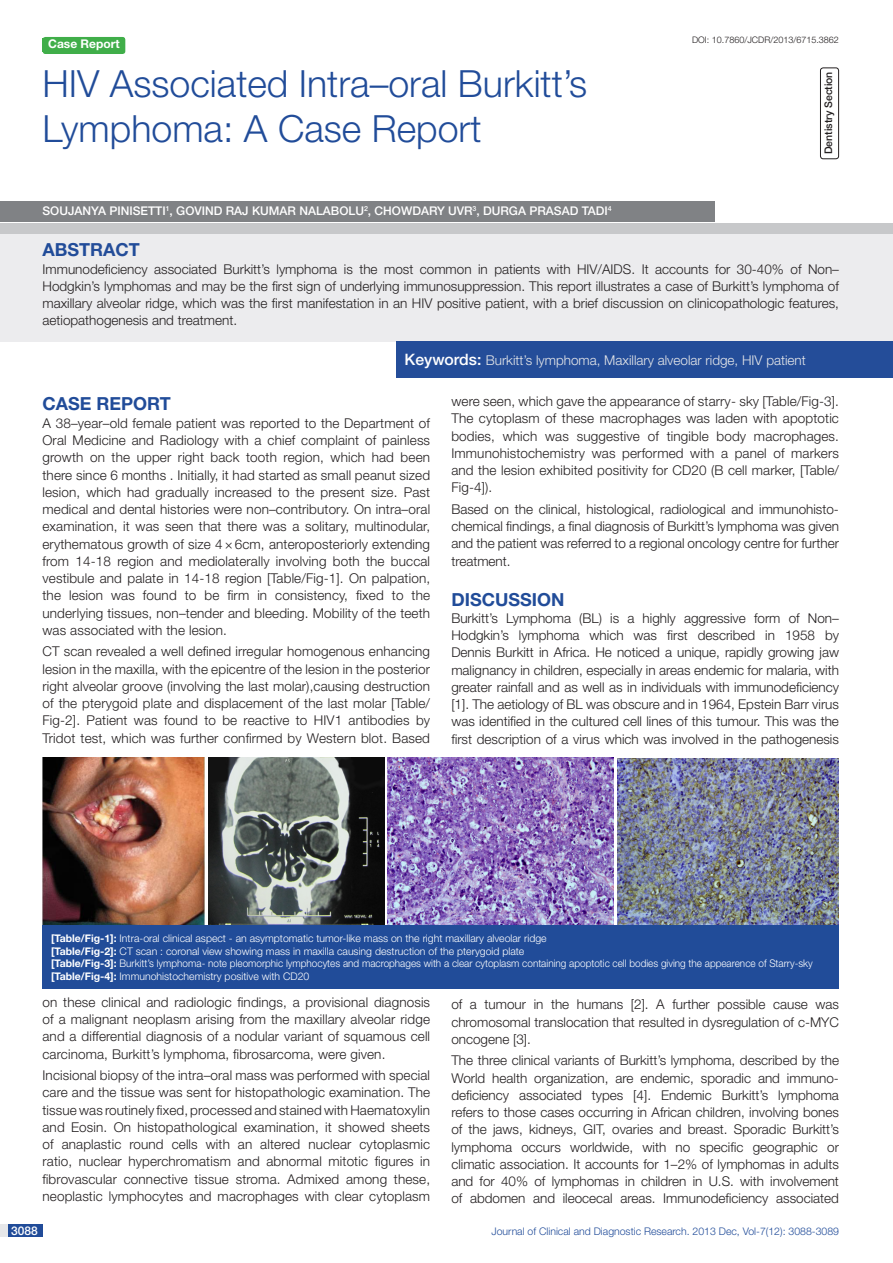
<style>
.page{position:relative;width:893px;height:1263px;background:#fff}
.page>*{position:absolute;margin:0;border:0;box-sizing:border-box;transform-origin:0 0}
.t1{font:300 37.5px/45px "Helvetica Neue";color:#214c99}
.Level_1{font:700 18px "Helvetica Neue";color:#214c99}
.Abstract_head{font:700 18px "Helvetica Neue";color:#214c99}
.Body_text{font:300 13.5px/17.2px "Helvetica Neue";color:#231f20;text-align:justify}
.Abstract_text{font:300 13.5px/17.2px "Helvetica Neue";color:#231f20;text-align:justify}
.t2{font:300 13.5px "Helvetica Neue";color:#e6e7e9}
.Author{font:500 12px "Helvetica Neue";color:#fff}
.t3{font:700 12px "Helvetica Neue";color:#fff}
.Table_text{font:300 10.5px "Helvetica Neue";color:#fff}
.Table_text-2{font:300 10.5px "Helvetica Neue";color:#fff;scale:.95 1}
.t4{font:300 10.5px "Helvetica Neue";color:#214c99}
.con_particulars{font:500 10.5px "Helvetica Neue";letter-spacing:-.01em;color:#231f20}
.DOI{font:300 9px "Helvetica Neue";color:#231f20}
.s1{color:#244d99}
.s2{font-weight:500;font-size:15.75px;color:#fff}
.s3{font-weight:700}
</style>
<div class="page">
<div style="left:0;top:1224px;width:43px;height:13px;background:#e6e7e9"></div>
<div style="left:8px;top:1224px;width:35px;height:13px;background:#214c99"></div>
<div style="left:43px;top:37px;width:82px;height:17px;background:#40ae49;border-radius:3px"></div>
<div style="left:0;top:223px;width:893px;height:12px;background:#c7c8ca"></div>
<div style="left:820px;top:68px;width:19px;height:91px;border:1px solid #231f20;border-radius:3px"></div>
<div style="left:0;top:201px;width:714px;height:21px;background:#808285"></div>
<div style="left:0;top:235px;width:893px;height:107px;background:#ececee"></div>
<div style="left:396px;top:341px;width:497px;height:37px;background:#244d99"></div>
<img style="left:43px;top:758px;width:161px;height:167px">
<img style="left:209px;top:758px;width:175px;height:167px">
<img style="left:388px;top:758px;width:225px;height:167px">
<img style="left:617px;top:759px;width:222px;height:166px">
<div style="left:43px;top:925px;width:796px;height:64px;background:#214c99"></div>
<p class="t3" style="left:48px;top:37px;width:73px">Case Report</p>
<p class="DOI" style="left:692px;top:35px;width:148px">DOI: 10.7860/JCDR/2013/6715.3862</p>
<p class="t1" style="left:43px;top:60px;width:546px">HIV Associated Intra–oral Burkitt’s<br>Lymphoma: A Case Report</p>
<p class="con_particulars" style="left:822px;top:154px;width:84px;rotate:-90deg">DENTISTRY SECTION</p>
<p class="Author" style="left:43px;top:203px;width:571px">SOUJANYA PINISETTI<sup>1</sup>, GOVIND RAJ KUMAR NALABOLU<sup>2</sup>, CHOWDARY UVR<sup>3</sup>, DURGA PRASAD TADI<sup>4</sup></p>
<p class="Abstract_head" style="left:43px;top:239px;width:98px">ABST<span class="s1">RAC</span>T</p>
<p class="Abstract_text" style="left:43px;top:260px;width:798px">Immunodeficiency associated Burkitt’s lymphoma is the most common in patients with HIV/AIDS. It accounts for 30-40% of Non– Hodgkin’s lymphomas and may be the first sign of underlying immunosuppression. This report illustrates a case of Burkitt’s lymphoma of maxillary alveolar ridge, which was the first manifestation in an HIV positive patient, with a brief discussion on clinicopathologic features, aetiopathogenesis and treatment.</p>
<p class="t2" style="left:405px;top:352px;width:403px"><span class="s2">KEYWORDS:</span> Burkitt’s lymphoma, Maxillary alveolar ridge, HIV patient</p>
<p class="Level_1" style="left:43px;top:393px;width:130px">Case Report</p>
<p class="Body_text" style="left:43px;top:414px;width:389px">A 38–year–old female patient was reported to the Department of Oral Medicine and Radiology with a chief complaint of painless growth on the upper right back tooth region, which had been there since 6 months . Initially, it had started as small peanut sized lesion, which had gradually increased to the present size. Past medical and dental histories were non–contributory. On intra–oral examination, it was seen that there was a solitary, multinodular, erythematous growth of size 4×6cm, anteroposteriorly extending from 14-18 region and mediolaterally involving both the buccal vestibule and palate in 14-18 region [Table/Fig-1]. On palpation, the lesion was found to be firm in consistency, fixed to the underlying tissues, non–tender and bleeding. Mobility of the teeth was associated with the lesion.</p>
<p class="Body_text" style="left:43px;top:642px;width:389px">CT scan revealed a well defined irregular homogenous enhancing lesion in the maxilla, with the epicentre of the lesion in the posterior right alveolar groove (involving the last molar),causing destruction of the pterygoid plate and displacement of the last molar [Table/ Fig-2]. Patient was found to be reactive to HIV1 antibodies by Tridot test, which was further confirmed by Western blot. Based</p>
<p class="Body_text" style="left:451px;top:392px;width:389px">were seen, which gave the appearance of starry- sky [Table/Fig-3].<br>The cytoplasm of these macrophages was laden with apoptotic bodies, which was suggestive of tingible body macrophages.<br>Immunohistochemistry was performed with a panel of markers and the lesion exhibited positivity for CD20 (B cell marker, [Table/ Fig-4]).</p>
<p class="Body_text" style="left:451px;top:500px;width:389px">Based on the clinical, histological, radiological and immunohisto&shy;chemical findings, a final diagnosis of Burkitt’s lymphoma was given and the patient was referred to a regional oncology centre for further treatment.</p>
<p class="Level_1" style="left:451px;top:588px;width:115px">Discussion</p>
<p class="Body_text" style="left:451px;top:609px;width:389px">Burkitt’s Lymphoma (BL) is a highly aggressive form of Non– Hodgkin’s lymphoma which was first described in 1958 by Dennis Burkitt in Africa. He noticed a unique, rapidly growing jaw malignancy in children, especially in areas endemic for malaria, with greater rainfall and as well as in individuals with immunodeficiency [1]. The aetiology of BL was obscure and in 1964, Epstein Barr virus was identified in the cultured cell lines of this tumour. This was the first description of a virus which was involved in the pathogenesis</p>
<p class="Table_text" style="left:51px;top:932px;width:497px"><span class="s3">[Table/Fig-1]:</span> Intra-oral clinical aspect - an asymptomatic tumor-like mass on the right maxillary alveolar ridge</p>
<p class="Table_text" style="left:51px;top:944px;width:475px"><span class="s3">[Table/Fig-2]:</span> CT scan : coronal view showing mass in maxilla causing destruction of the pterygoid plate</p>
<p class="Table_text-2" style="left:51px;top:957px;width:803px"><span class="s3">[Table/Fig-3]:</span> Burkitt’s lymphoma- note pleomorphic lymphocytes and macrophages with a clear cytoplasm containing apoptotic cell bodies giving the appearence of Starry-sky</p>
<p class="Table_text" style="left:51px;top:970px;width:260px"><span class="s3">[Table/Fig-4]:</span> Immunohistochemistry positive with CD20</p>
<p class="Body_text" style="left:43px;top:993px;width:389px">on these clinical and radiologic findings, a provisional diagnosis of a malignant neoplasm arising from the maxillary alveolar ridge and a differential diagnosis of a nodular variant of squamous cell carcinoma, Burkitt’s lymphoma, fibrosarcoma, were given.</p>
<p class="Body_text" style="left:43px;top:1066px;width:389px">Incisional biopsy of the intra–oral mass was performed with special care and the tissue was sent for histopathologic examination. The tissue was routinely fixed, processed and stained with Haematoxylin and Eosin. On histopathological examination, it showed sheets of anaplastic round cells with an altered nuclear cytoplasmic ratio, nuclear hyperchromatism and abnormal mitotic figures in fibrovascular connective tissue stroma. Admixed among these, neoplastic lymphocytes and macrophages with clear cytoplasm</p>
<p class="Body_text" style="left:451px;top:996px;width:389px">of a tumour in the humans [2]. A further possible cause was chromosomal translocation that resulted in dysregulation of c-MYC oncogene [3].</p>
<p class="Body_text" style="left:451px;top:1052px;width:389px;text-align:left">The three clinical variants of Burkitt’s lymphoma, described by the World health organization, are endemic, sporadic and immuno&shy;deficiency associated types [4]. Endemic Burkitt’s lymphoma refers to those cases occurring in African children, involving bones of the jaws, kidneys, GIT, ovaries and breast. Sporadic Burkitt’s lymphoma occurs worldwide, with no specific geographic or climatic association. It accounts for 1–2% of lymphomas in adults and for 40% of lymphomas in children in U.S. with involvement of abdomen and ileocecal areas. Immunodeficiency associated</p>
<p class="Author" style="left:11px;top:1223px;width:28px">3088</p>
<p class="t4" style="left:491px;top:1225px;width:349px">Journal of Clinical and Diagnostic Research. 2013 Dec, Vol-7(12): 3088-3089</p>
</div>
